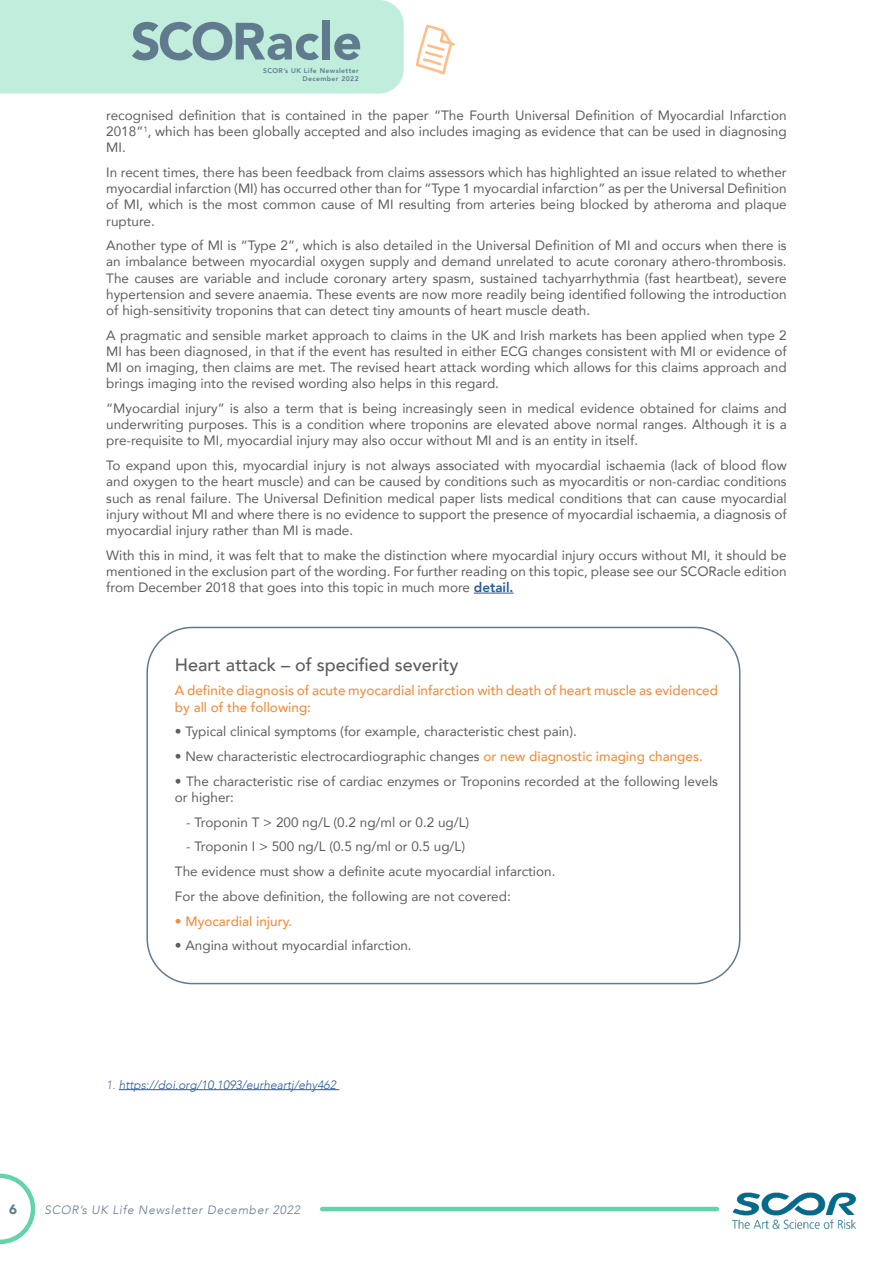
<style>
.page{position:relative;width:893px;height:1263px;background:#fff}
.page>*{position:absolute;margin:0;border:0;box-sizing:border-box;transform-origin:0 0}
.t1{font:900 51.75px "Avenir";color:#607b8e}
.t2{font:500 18px "Avenir";color:#5e5d5d}
.t3{font:13.5px/16.2px "Avenir";color:#5e5d5d;text-align:justify}
.t4{font:500 13.5px/16.2px "Avenir";color:#f28e3e}
.t5{font:900 13.5px "Avenir";color:#607b8e}
.t6{font:italic 300 12px "Avenir";color:#275b9b}
.t7{font:italic 300 12px "Avenir";letter-spacing:.06em;color:#607b8e}
.t8{font:800 6.75px/8.2px "Avenir";letter-spacing:.06em;color:#607b8e;text-align:right}
.s1{font-weight:800;color:#275b9b}
.s2{font-weight:500;color:#f28e3e}
.s3{color:#607b8e}
</style>
<div class="page">
<img style="left:732px;top:1192px;width:124px;height:36px">
<svg style="left:0;top:1173px;width:35px;height:71px"></svg>
<hr style="left:322px;top:1207px;width:395px;height:4px;background:#62d4a8">
<div style="left:0;top:0;width:404px;height:94px;background:#c0eddc"></div>
<svg style="left:416px;top:25px;width:39px;height:50px"></svg>
<hr style="left:474px;top:593px;width:40px;height:1px;background:#275b9b">
<div style="left:146px;top:627px;width:594px;height:357px;border:2px solid #607b8e;border-radius:45px"></div>
<hr style="left:119px;top:1089px;width:220px;height:1px;background:#275b9b">
<h1 class="t1" style="left:131px;top:-3px;width:233px">SCORacle</h1>
<p class="t8" style="left:263px;top:67px;width:97px">SCOR’s UK Life Newsletter<br>December 2022</p>
<p class="t3" style="left:106px;top:107px;width:682px">recognised definition that is contained in the paper “The Fourth Universal Definition of Myocardial Infarction 2018”<sup>1</sup>, which has been globally accepted and also includes imaging as evidence that can be used in diagnosing MI.</p>
<p class="t3" style="left:106px;top:164px;width:682px">In recent times, there has been feedback from claims assessors which has highlighted an issue related to whether myocardial infarction (MI) has occurred other than for “Type 1 myocardial infarction” as per the Universal Definition of MI, which is the most common cause of MI resulting from arteries being blocked by atheroma and plaque rupture.</p>
<p class="t3" style="left:106px;top:237px;width:682px">Another type of MI is “Type 2”, which is also detailed in the Universal Definition of MI and occurs when there is an imbalance between myocardial oxygen supply and demand unrelated to acute coronary athero-thrombosis.<br>The causes are variable and include coronary artery spasm, sustained tachyarrhythmia (fast heartbeat), severe hypertension and severe anaemia. These events are now more readily being identified following the introduction of high-sensitivity troponins that can detect tiny amounts of heart muscle death.</p>
<p class="t3" style="left:106px;top:327px;width:682px">A pragmatic and sensible market approach to claims in the UK and Irish markets has been applied when type 2<br>MI has been diagnosed, in that if the event has resulted in either ECG changes consistent with MI or evidence of MI on imaging, then claims are met. The revised heart attack wording which allows for this claims approach and brings imaging into the revised wording also helps in this regard.</p>
<p class="t3" style="left:106px;top:400px;width:682px">“Myocardial injury” is also a term that is being increasingly seen in medical evidence obtained for claims and underwriting purposes. This is a condition where troponins are elevated above normal ranges. Although it is a pre-requisite to MI, myocardial injury may also occur without MI and is an entity in itself.</p>
<p class="t3" style="left:106px;top:457px;width:682px">To expand upon this, myocardial injury is not always associated with myocardial ischaemia (lack of blood flow and oxygen to the heart muscle) and can be caused by conditions such as myocarditis or non-cardiac conditions such as renal failure. The Universal Definition medical paper lists medical conditions that can cause myocardial injury without MI and where there is no evidence to support the presence of myocardial ischaemia, a diagnosis of myocardial injury rather than MI is made.</p>
<p class="t3" style="left:106px;top:546px;width:682px">With this in mind, it was felt that to make the distinction where myocardial injury occurs without MI, it should be mentioned in the exclusion part of the wording. For further reading on this topic, please see our SCORacle edition from December 2018 that goes into this topic in much more <span class="s1">detail.</span></p>
<h2 class="t2" style="left:175px;top:649px;width:285px">Heart attack – of specified severity</h2>
<p class="t4" style="left:175px;top:682px;width:545px">A definite diagnosis of acute myocardial infarction with death of heart muscle as evidenced by all of the following:</p>
<p class="t3" style="left:175px;top:723px;width:403px">• Typical clinical symptoms (for example, characteristic chest pain).</p>
<p class="t3" style="left:175px;top:748px;width:529px">• New characteristic electrocardiographic changes <span class="s2">or new diagnostic imaging changes.</span></p>
<p class="t3" style="left:175px;top:773px;width:545px">• The characteristic rise of cardiac enzymes or Troponins recorded at the following levels or higher:</p>
<p class="t3" style="left:186px;top:813px;width:285px">- Troponin T &gt; 200 ng/L (0.2 ng/ml or 0.2 ug/L)</p>
<p class="t3" style="left:175px;top:834px;width:382px;line-height:24.8px;text-align:left;text-indent:11px">- Troponin I &gt; 500 ng/L (0.5 ng/ml or 0.5 ug/L)<br>The evidence must show a definite acute myocardial infarction.<br>For the above definition, the following are not covered:</p>
<p class="t4" style="left:175px;top:912px;width:119px">• Myocardial injury.</p>
<p class="t3" style="left:175px;top:937px;width:238px">• Angina without myocardial infarction.</p>
<p class="t6" style="left:106px;top:1077px;width:231px"><span class="s3">1.</span> https://doi.org/10.1093/eurheartj/ehy462</p>
<p class="t5" style="left:9px;top:1197px;width:9px">6</p>
<p class="t7" style="left:44px;top:1202px;width:257px">SCOR’s UK Life Newsletter December 2022</p>
</div>
